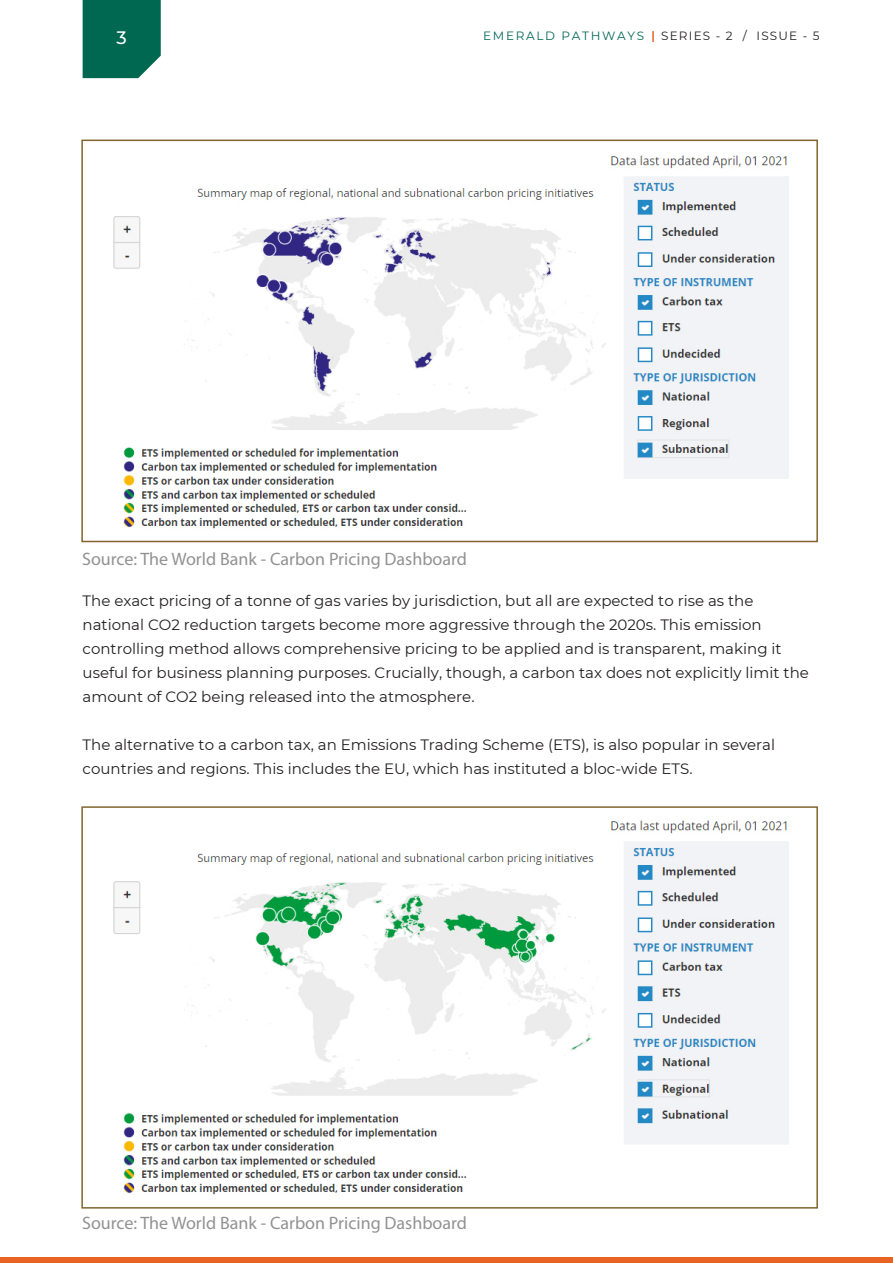
<style>
.page{position:relative;width:893px;height:1263px;background:#fff}
.page>*{position:absolute;margin:0;border:0;box-sizing:border-box;transform-origin:0 0}
.t1{font:18px "Myriad Pro";color:#939292}
.t2{font:500 18px "Montserrat";color:#fff}
.t3{font:15px/24px "Montserrat";color:#221e20}
.t4{font:12px "Montserrat";letter-spacing:.1em;color:#231f20}
.t5{font:12px "Montserrat";letter-spacing:.14em;color:#006851}
</style>
<div class="page">
<img style="left:113px;top:155px;width:676px;height:374px">
<div style="left:81px;top:140px;width:737px;height:402px;border:2px solid #81652f"></div>
<img style="left:113px;top:820px;width:676px;height:375px">
<div style="left:81px;top:806px;width:737px;height:402px;border:2px solid #81652f"></div>
<div style="left:83px;top:0;width:78px;height:78px;background:#006851"></div>
<div style="left:0;top:1258px;width:893px;height:5px;background:#e86224"></div>
<svg style="left:652px;top:31px;width:2px;height:11px"></svg>
<p class="t2" style="left:117px;top:25px;width:12px">3</p>
<p class="t5" style="left:483px;top:28px;width:162px">EMERALD PATHWAYS</p>
<p class="t4" style="left:661px;top:28px;width:160px">SERIES - 2 / ISSUE - 5</p>
<p class="t1" style="left:82px;top:548px;width:386px">Source: The World Bank - Carbon Pricing Dashboard</p>
<p class="t3" style="left:83px;top:589px;width:728px">The exact pricing of a tonne of gas varies by jurisdiction, but all are expected to rise as the national CO2 reduction targets become more aggressive through the 2020s. This emission controlling method allows comprehensive pricing to be applied and is transparent, making it useful for business planning purposes. Crucially, though, a carbon tax does not explicitly limit the amount of CO2 being released into the atmosphere.</p>
<p class="t3" style="left:83px;top:733px;width:694px">The alternative to a carbon tax, an Emissions Trading Scheme (ETS), is also popular in several countries and regions. This includes the EU, which has instituted a bloc-wide ETS.</p>
<p class="t1" style="left:82px;top:1212px;width:386px">Source: The World Bank - Carbon Pricing Dashboard</p>
</div>
